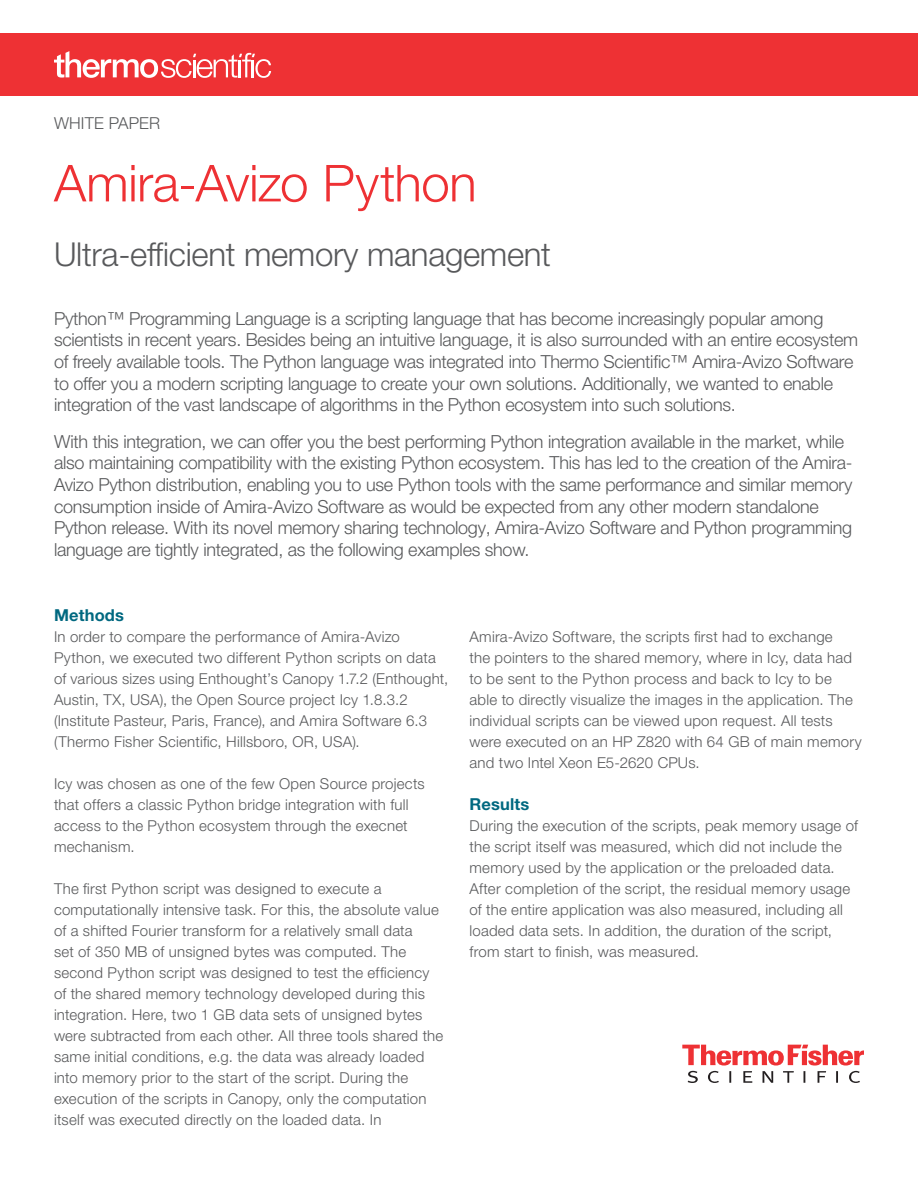
<style>
.page{position:relative;width:918px;height:1188px;background:#fff}
.page>*{position:absolute;margin:0;border:0;box-sizing:border-box;transform-origin:0 0}
.t1{font:300 51px "Helvetica Neue LT Pro";letter-spacing:-.01em;color:#ee3134}
.t2{font:300 33px "Helvetica Neue LT Pro";letter-spacing:-.01em;color:#58595b}
.t3{font:300 18px/21.6px "Helvetica Neue LT Pro";letter-spacing:-.015em;color:#58595b}
.t4{font:700 16.5px "Helvetica Neue LT Pro";letter-spacing:.01em;color:#006880}
.t5{font:300 16.5px "Helvetica Neue LT Pro";letter-spacing:.01em;color:#58595b}
.t6{font:300 15px/21px "Helvetica Neue LT Pro";letter-spacing:.015em;color:#58595b}
</style>
<div class="page">
<svg style="left:682px;top:1045px;width:182px;height:38px"></svg>
<div style="left:0;top:33px;width:918px;height:63px;background:#ee3134"></div>
<svg style="left:54px;top:51px;width:217px;height:27px"></svg>
<p class="t5" style="left:54px;top:113px;width:108px">WHITE PAPER</p>
<h1 class="t1" style="left:54px;top:152px;width:424px">Amira-Avizo Python</h1>
<h2 class="t2" style="left:54px;top:234px;width:499px">Ultra-efficient memory management</h2>
<p class="t3" style="left:54px;top:307px;width:806px">Python™ Programming Language is a scripting language that has become increasingly popular among scientists in recent years. Besides being an intuitive language, it is also surrounded with an entire ecosystem of freely available tools. The Python language was integrated into Thermo Scientific™ Amira-Avizo Software to offer you a modern scripting language to create your own solutions. Additionally, we wanted to enable integration of the vast landscape of algorithms in the Python ecosystem into such solutions.</p>
<p class="t3" style="left:54px;top:430px;width:800px">With this integration, we can offer you the best performing Python integration available in the market, while also maintaining compatibility with the existing Python ecosystem. This has led to the creation of the Amira-Avizo Python distribution, enabling you to use Python tools with the same performance and similar memory consumption inside of Amira-Avizo Software as would be expected from any other modern standalone Python release. With its novel memory sharing technology, Amira-Avizo Software and Python programming language are tightly integrated, as the following examples show.</p>
<p class="t4" style="left:54px;top:605px;width:72px">Methods</p>
<p class="t6" style="left:54px;top:626px;width:396px">In order to compare the performance of Amira-Avizo Python, we executed two different Python scripts on data of various sizes using Enthought’s Canopy 1.7.2 (Enthought, Austin, TX, USA), the Open Source project Icy 1.8.3.2 (Institute Pasteur, Paris, France), and Amira Software 6.3 (Thermo Fisher Scientific, Hillsboro, OR, USA).</p>
<p class="t6" style="left:54px;top:773px;width:372px">Icy was chosen as one of the few Open Source projects that offers a classic Python bridge integration with full access to the Python ecosystem through the execnet mechanism.</p>
<p class="t6" style="left:54px;top:878px;width:391px">The first Python script was designed to execute a computationally intensive task. For this, the absolute value of a shifted Fourier transform for a relatively small data<br>set of 350 MB of unsigned bytes was computed. The second Python script was designed to test the efficiency of the shared memory technology developed during this integration. Here, two 1 GB data sets of unsigned bytes were subtracted from each other. All three tools shared the same initial conditions, e.g. the data was already loaded into memory prior to the start of the script. During the execution of the scripts in Canopy, only the computation itself was executed directly on the loaded data. In</p>
<p class="t6" style="left:470px;top:626px;width:394px">Amira-Avizo Software, the scripts first had to exchange<br>the pointers to the shared memory, where in Icy, data had to be sent to the Python process and back to Icy to be able to directly visualize the images in the application. The individual scripts can be viewed upon request. All tests were executed on an HP Z820 with 64 GB of main memory and two Intel Xeon E5-2620 CPUs.</p>
<p class="t4" style="left:470px;top:794px;width:61px">Results</p>
<p class="t6" style="left:470px;top:815px;width:390px">During the execution of the scripts, peak memory usage of the script itself was measured, which did not include the memory used by the application or the preloaded data.<br>After completion of the script, the residual memory usage of the entire application was also measured, including all loaded data sets. In addition, the duration of the script, from start to finish, was measured.</p>
</div>
